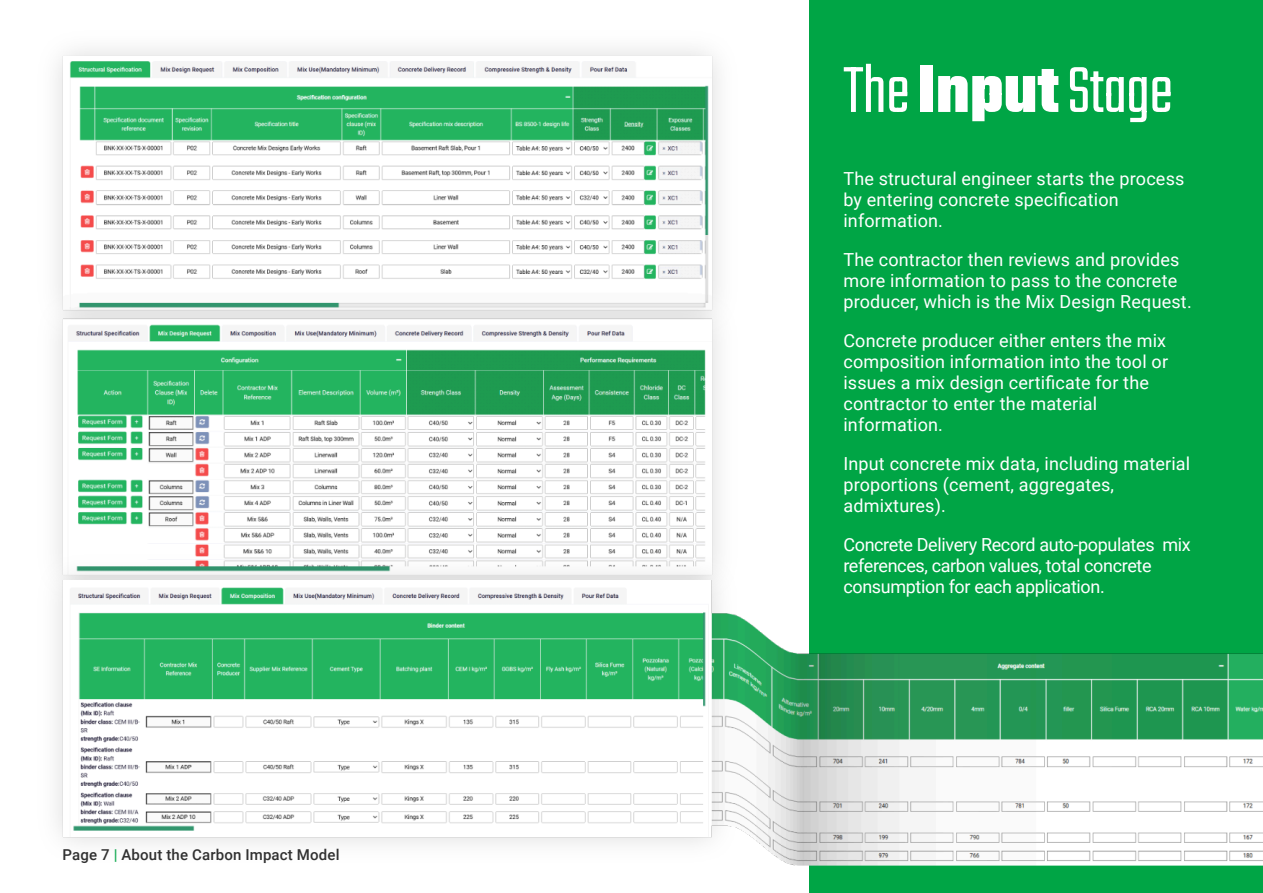
<style>
.page{position:relative;width:1263px;height:893px;background:#fff}
.page>*{position:absolute;margin:0;border:0;box-sizing:border-box;transform-origin:0 0}
.t1{font:300 72px "Teko";letter-spacing:-.01em;color:#fff}
.t2{font:18px "Roboto";letter-spacing:.01em;color:#fff}
.t3{font:18px "Roboto";letter-spacing:-.02em;color:#fff}
.t4{font:500 15px "Roboto";letter-spacing:.01em;color:#323232}
.s1{font-weight:700;color:#19ae57}
.s2{font-weight:700}
</style>
<div class="page">
<div style="left:809px;top:0;width:454px;height:893px;background:#00a545"></div>
<img style="left:56px;top:49px;width:663px;height:505px">
<img style="left:56px;top:554px;width:1207px;height:311px">
<p class="t4" style="left:62px;top:848px;width:279px">Page 7 <span class="s1">|</span> About the Carbon Impact Model</p>
<p class="t1" style="left:843px;top:43px;width:331px">The<span class="s2">Input</span>Stage</p>
<p class="t2" style="left:843px;top:171px;width:342px">The structural engineer starts the process</p>
<p class="t2" style="left:843px;top:192px;width:277px">by entering concrete specification</p>
<p class="t2" style="left:843px;top:213px;width:101px">information.</p>
<p class="t2" style="left:843px;top:252px;width:338px">The contractor then reviews and provides</p>
<p class="t2" style="left:843px;top:273px;width:335px">more information to pass to the concrete</p>
<p class="t2" style="left:843px;top:294px;width:350px">producer, which is the Mix Design Request.</p>
<p class="t2" style="left:843px;top:333px;width:324px">Concrete producer either enters the mix</p>
<p class="t2" style="left:843px;top:354px;width:326px">composition information into the tool or</p>
<p class="t2" style="left:843px;top:375px;width:307px">issues a mix design certificate for the</p>
<p class="t2" style="left:843px;top:396px;width:255px">contractor to enter the material</p>
<p class="t2" style="left:843px;top:417px;width:101px">information.</p>
<p class="t2" style="left:843px;top:456px;width:348px">Input concrete mix data, including material</p>
<p class="t2" style="left:843px;top:477px;width:272px">proportions (cement, aggregates,</p>
<p class="t2" style="left:843px;top:498px;width:104px">admixtures).</p>
<p class="t3" style="left:843px;top:537px;width:349px">Concrete Delivery Record auto-populates mix</p>
<p class="t3" style="left:843px;top:558px;width:310px">references, carbon values, total concrete</p>
<p class="t3" style="left:843px;top:579px;width:263px">consumption for each application.</p>
</div>
